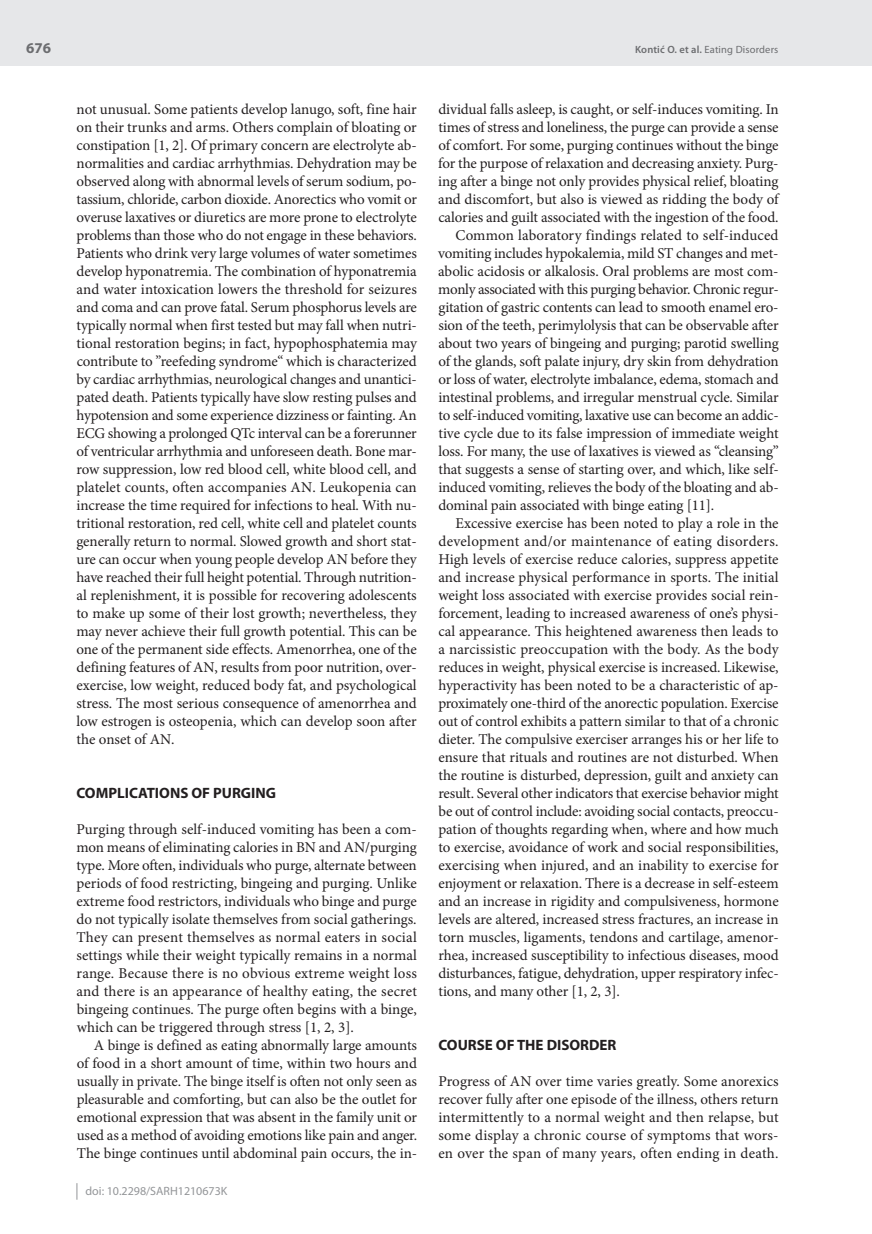
<style>
.page{position:relative;width:872px;height:1234px;background:#fff}
.page>*{position:absolute;margin:0;border:0;box-sizing:border-box;transform-origin:0 0}
.t1{font:15px/18px "Minion Pro";letter-spacing:-.01em;color:#231f20;text-align:justify}
.t2{font:15px "Minion Pro";letter-spacing:.01em;color:#231f20}
.t3{font:15px "Minion Pro";letter-spacing:.02em;color:#231f20}
.t4{font:700 15px "Myriad Pro";color:#231f20}
.t5{font:700 15px "Myriad Pro";color:#6c6d70}
.t6{font:12px "Myriad Pro";color:#939598}
.t7{font:10.5px "Myriad Pro";letter-spacing:.015em;color:#6c6d70}
.s1{font-weight:600}
</style>
<div class="page">
<div style="left:0;top:0;width:872px;height:66px;background:#e6e7e9"></div>
<svg style="left:77px;top:1183px;width:1px;height:16px"></svg>
<p class="t5" style="left:26px;top:38px;width:26px">676</p>
<p class="t1" style="left:76px;top:100px;width:342px;text-align:left">not unusual. Some patients develop lanugo, soft, fine hair on their trunks and arms. Others complain of bloating or constipation [1, 2]. Of primary concern are electrolyte ab&shy;normalities and cardiac arrhythmias. Dehydration may be observed along with abnormal levels of serum sodium, po&shy;tassium, chloride, carbon dioxide. Anorectics who vomit or overuse laxatives or diuretics are more prone to electrolyte problems than those who do not engage in these behaviors.<br>Patients who drink very large volumes of water sometimes develop hyponatremia. The combination of hyponatremia and water intoxication lowers the threshold for seizures and coma and can prove fatal. Serum phosphorus levels are typically normal when first tested but may fall when nutri&shy;tional restoration begins; in fact, hypophosphatemia may contribute to ”reefeding syndrome“ which is characterized by cardiac arrhythmias, neurological changes and unantici&shy;pated death. Patients typically have slow resting pulses and hypotension and some experience dizziness or fainting. An ECG showing a prolonged QTc interval can be a forerunner of ventricular arrhythmia and unforeseen death. Bone mar&shy;row suppression, low red blood cell, white blood cell, and platelet counts, often accompanies AN. Leukopenia can increase the time required for infections to heal. With nu&shy;tritional restoration, red cell, white cell and platelet counts generally return to normal. Slowed growth and short stat&shy;ure can occur when young people develop AN before they have reached their full height potential. Through nutrition&shy;al replenishment, it is possible for recovering adolescents to make up some of their lost growth; nevertheless, they may never achieve their full growth potential. This can be one of the permanent side effects. Amenorrhea, one of the defining features of AN, results from poor nutrition, over&shy;exercise, low weight, reduced body fat, and psychological stress. The most serious consequence of amenorrhea and low estrogen is osteopenia, which can develop soon after the onset of AN.</p>
<p class="t4" style="left:76px;top:783px;width:201px">COMPLICATIONS OF PURGING</p>
<p class="t1" style="left:76px;top:820px;width:342px">Purging through self-induced vomiting has been a com&shy;mon means of eliminating calories in BN and AN/purging type. More often, individuals who purge, alternate between periods of food restricting, bingeing and purging. Unlike extreme food restrictors, individuals who binge and purge do not typically isolate themselves from social gatherings.<br>They can present themselves as normal eaters in social settings while their weight typically remains in a normal range. Because there is no obvious extreme weight loss and there is an appearance of healthy eating, the secret bingeing continues. The purge often begins with a binge, which can be triggered through stress [1, 2, 3].</p>
<p class="t1" style="left:77px;top:1036px;width:342px;text-indent:17px">A binge is defined as eating abnormally large amounts of food in a short amount of time, within two hours and usually in private. The binge itself is often not only seen as pleasurable and comforting, but can also be the outlet for emotional expression that was absent in the family unit or used as a method of avoiding emotions like pain and anger.<br>The binge continues until abdominal pain occurs, the in-</p>
<p class="t6" style="left:86px;top:1183px;width:143px">doi: 10.2298/SARH1210673K</p>
<p class="t7" style="left:635px;top:43px;width:145px"><span class="s1">Kontić O. еt al.</span> Eating Disorders</p>
<p class="t1" style="left:438px;top:100px;width:342px">dividual falls asleep, is caught, or self-induces vomiting. In</p>
<p class="t1" style="left:438px;top:118px;width:342px">times of stress and loneliness, the purge can provide a sense</p>
<p class="t1" style="left:438px;top:136px;width:342px">of comfort. For some, purging continues without the binge</p>
<p class="t1" style="left:438px;top:154px;width:342px">for the purpose of relaxation and decreasing anxiety. Purg-</p>
<p class="t1" style="left:438px;top:172px;width:342px">ing after a binge not only provides physical relief, bloating</p>
<p class="t1" style="left:438px;top:190px;width:342px">and discomfort, but also is viewed as ridding the body of</p>
<p class="t1" style="left:438px;top:208px;width:342px">calories and guilt associated with the ingestion of the food.</p>
<p class="t2" style="left:455px;top:225px;width:325px">Common laboratory findings related to self-induced</p>
<p class="t1" style="left:438px;top:244px;width:342px">vomiting includes hypokalemia, mild ST changes and met-</p>
<p class="t1" style="left:438px;top:262px;width:342px">abolic acidosis or alkalosis. Oral problems are most com-</p>
<p class="t1" style="left:438px;top:280px;width:342px">monly associated with this purging behavior. Chronic regur-</p>
<p class="t1" style="left:438px;top:298px;width:342px">gitation of gastric contents can lead to smooth enamel ero-</p>
<p class="t1" style="left:438px;top:316px;width:342px">sion of the teeth, perimylolysis that can be observable after</p>
<p class="t1" style="left:438px;top:334px;width:342px">about two years of bingeing and purging; parotid swelling</p>
<p class="t1" style="left:438px;top:352px;width:342px">of the glands, soft palate injury, dry skin from dehydration</p>
<p class="t1" style="left:438px;top:370px;width:342px">or loss of water, electrolyte imbalance, edema, stomach and</p>
<p class="t1" style="left:438px;top:388px;width:342px">intestinal problems, and irregular menstrual cycle. Similar</p>
<p class="t1" style="left:438px;top:406px;width:342px">to self-induced vomiting, laxative use can become an addic-</p>
<p class="t1" style="left:438px;top:424px;width:342px">tive cycle due to its false impression of immediate weight</p>
<p class="t1" style="left:438px;top:442px;width:342px">loss. For many, the use of laxatives is viewed as “cleansing”</p>
<p class="t1" style="left:438px;top:460px;width:340px">that suggests a sense of starting over, and which, like self-</p>
<p class="t1" style="left:438px;top:478px;width:342px">induced vomiting, relieves the body of the bloating and ab-</p>
<p class="t1" style="left:438px;top:496px;width:277px">dominal pain associated with binge eating [11].</p>
<p class="t1" style="left:455px;top:514px;width:325px">Excessive exercise has been noted to play a role in the</p>
<p class="t3" style="left:438px;top:531px;width:342px">development and/or maintenance of eating disorders.</p>
<p class="t1" style="left:438px;top:550px;width:342px">High levels of exercise reduce calories, suppress appetite</p>
<p class="t1" style="left:438px;top:568px;width:342px">and increase physical performance in sports. The initial</p>
<p class="t1" style="left:438px;top:586px;width:342px">weight loss associated with exercise provides social rein-</p>
<p class="t1" style="left:438px;top:604px;width:342px">forcement, leading to increased awareness of one’s physi-</p>
<p class="t1" style="left:438px;top:622px;width:342px">cal appearance. This heightened awareness then leads to</p>
<p class="t2" style="left:438px;top:639px;width:342px">a narcissistic preoccupation with the body. As the body</p>
<p class="t1" style="left:438px;top:658px;width:342px">reduces in weight, physical exercise is increased. Likewise,</p>
<p class="t1" style="left:438px;top:676px;width:342px">hyperactivity has been noted to be a characteristic of ap-</p>
<p class="t1" style="left:438px;top:694px;width:342px">proximately one-third of the anorectic population. Exercise</p>
<p class="t1" style="left:438px;top:712px;width:342px">out of control exhibits a pattern similar to that of a chronic</p>
<p class="t1" style="left:438px;top:730px;width:342px">dieter. The compulsive exerciser arranges his or her life to</p>
<p class="t1" style="left:438px;top:748px;width:342px">ensure that rituals and routines are not disturbed. When</p>
<p class="t1" style="left:438px;top:766px;width:342px">the routine is disturbed, depression, guilt and anxiety can</p>
<p class="t1" style="left:438px;top:784px;width:342px">result. Several other indicators that exercise behavior might</p>
<p class="t1" style="left:438px;top:802px;width:342px">be out of control include: avoiding social contacts, preoccu-</p>
<p class="t1" style="left:438px;top:820px;width:342px">pation of thoughts regarding when, where and how much</p>
<p class="t1" style="left:438px;top:838px;width:342px">to exercise, avoidance of work and social responsibilities,</p>
<p class="t1" style="left:438px;top:856px;width:342px">exercising when injured, and an inability to exercise for</p>
<p class="t1" style="left:438px;top:874px;width:342px">enjoyment or relaxation. There is a decrease in self-esteem</p>
<p class="t1" style="left:438px;top:892px;width:342px">and an increase in rigidity and compulsiveness, hormone</p>
<p class="t1" style="left:438px;top:910px;width:342px">levels are altered, increased stress fractures, an increase in</p>
<p class="t1" style="left:438px;top:928px;width:342px">torn muscles, ligaments, tendons and cartilage, amenor-</p>
<p class="t1" style="left:438px;top:946px;width:342px">rhea, increased susceptibility to infectious diseases, mood</p>
<p class="t1" style="left:438px;top:964px;width:342px">disturbances, fatigue, dehydration, upper respiratory infec-</p>
<p class="t1" style="left:438px;top:982px;width:183px">tions, and many other [1, 2, 3].</p>
<p class="t4" style="left:438px;top:1035px;width:180px">COURSE OF THE DISORDER</p>
<p class="t1" style="left:438px;top:1072px;width:342px">Progress of AN over time varies greatly. Some anorexics recover fully after one episode of the illness, others return intermittently to a normal weight and then relapse, but some display a chronic course of symptoms that wors&shy;en over the span of many years, often ending in death.</p>
</div>
